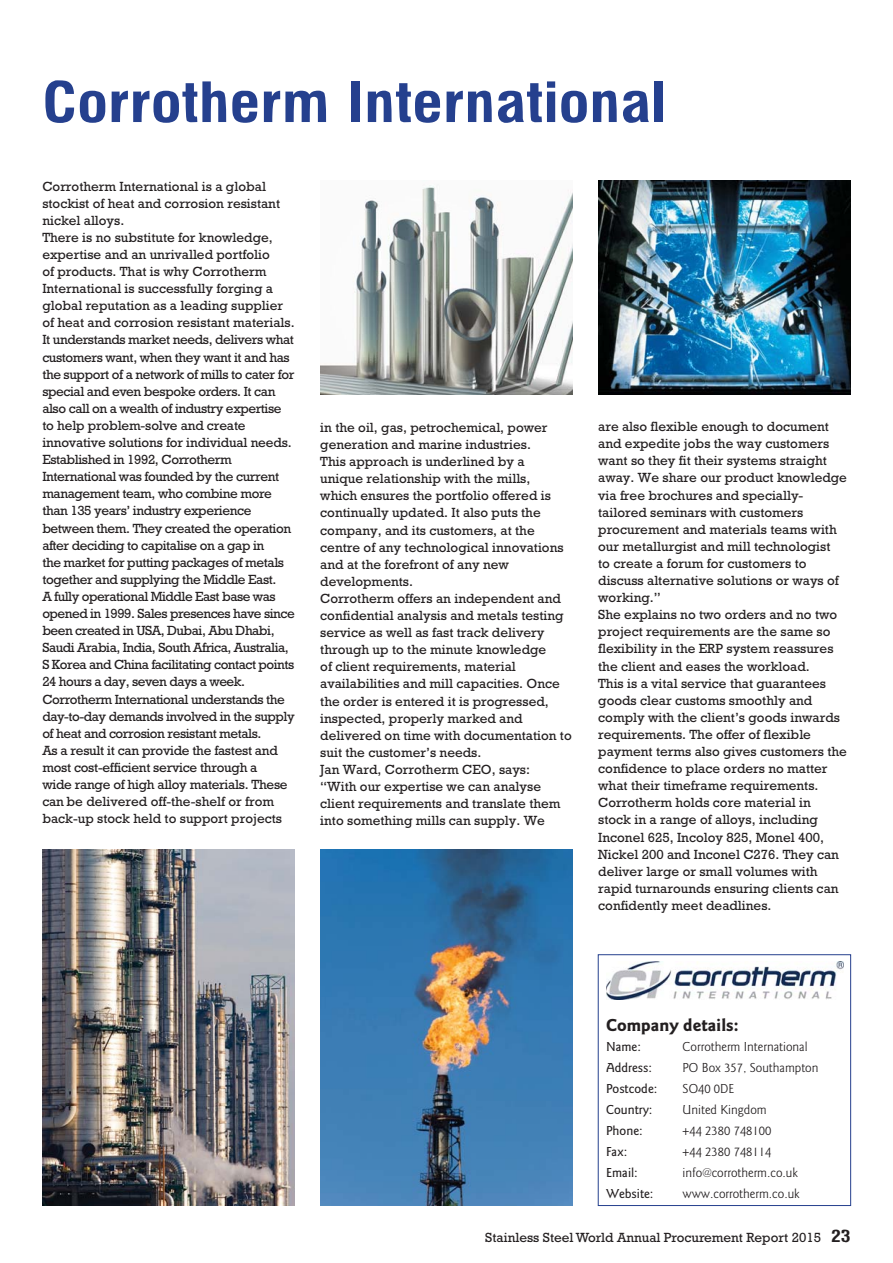
<style>
.page{position:relative;width:893px;height:1263px;background:#fff}
.page>*{position:absolute;margin:0;border:0;box-sizing:border-box;transform-origin:0 0}
.t1{font:700 54px "Milford";color:#25408e}
.t2{font:700 18px "Goudy Sans";color:#231f20}
.t3{font:13.5px/17.1px "Rockwell";color:#231f20}
.t4{font:13.5px/17.1px "Rockwell";letter-spacing:-.03em;color:#231f20}
.t5{font:13.5px "Goudy Sans";color:#231f20}
.t6{font:500 13.5px "Goudy Sans";color:#231f20}
.s1{font-family:"Milford";font-weight:700;font-size:16.5px}
</style>
<div class="page">
<div style="left:598px;top:954px;width:253px;height:252px;border:1px solid #25408e"></div>
<img style="left:606px;top:962px;width:237px;height:38px">
<img style="left:598px;top:180px;width:252px;height:215px">
<img style="left:320px;top:849px;width:252px;height:357px">
<img style="left:320px;top:185px;width:252px;height:209px">
<img style="left:42px;top:849px;width:253px;height:357px">
<h1 class="t1" style="left:42px;top:80px;width:625px">Corrotherm International</h1>
<p class="t4" style="left:42px;top:179px;width:254px">Corrotherm International is a global stockist of heat and corrosion resistant nickel alloys.<br>There is no substitute for knowledge, expertise and an unrivalled portfolio<br>of products. That is why Corrotherm International is successfully forging a global reputation as a leading supplier of heat and corrosion resistant materials.<br>It understands market needs, delivers what customers want, when they want it and has the support of a network of mills to cater for special and even bespoke orders. It can also call on a wealth of industry expertise to help problem-solve and create innovative solutions for individual needs.<br>Established in 1992, Corrotherm International was founded by the current management team, who combine more than 135 years’ industry experience between them. They created the operation after deciding to capitalise on a gap in<br>the market for putting packages of metals together and supplying the Middle East.<br>A fully operational Middle East base was opened in 1999. Sales presences have since been created in USA, Dubai, Abu Dhabi, Saudi Arabia, India, South Africa, Australia, S Korea and China facilitating contact points 24 hours a day, seven days a week.<br>Corrotherm International understands the day-to-day demands involved in the supply of heat and corrosion resistant metals.<br>As a result it can provide the fastest and most cost-efficient service through a<br>wide range of high alloy materials. These can be delivered off-the-shelf or from back-up stock held to support projects</p>
<p class="t3" style="left:320px;top:420px;width:253px">in the oil, gas, petrochemical, power generation and marine industries.<br>This approach is underlined by a<br>unique relationship with the mills,<br>which ensures the portfolio offered is continually updated. It also puts the company, and its customers, at the centre of any technological innovations and at the forefront of any new developments.<br>Corrotherm offers an independent and confidential analysis and metals testing service as well as fast track delivery through up to the minute knowledge<br>of client requirements, material availabilities and mill capacities. Once the order is entered it is progressed, inspected, properly marked and delivered on time with documentation to suit the customer’s needs.<br>Jan Ward, Corrotherm CEO, says:<br>“With our expertise we can analyse client requirements and translate them into something mills can supply. We</p>
<p class="t3" style="left:598px;top:420px;width:250px">are also flexible enough to document and expedite jobs the way customers want so they fit their systems straight away. We share our product knowledge via free brochures and specially&shy;tailored seminars with customers procurement and materials teams with our metallurgist and mill technologist<br>to create a forum for customers to discuss alternative solutions or ways of working.”<br>She explains no two orders and no two project requirements are the same so flexibility in the ERP system reassures the client and eases the workload.<br>This is a vital service that guarantees goods clear customs smoothly and comply with the client’s goods inwards requirements. The offer of flexible payment terms also gives customers the confidence to place orders no matter what their timeframe requirements.<br>Corrotherm holds core material in<br>stock in a range of alloys, including Inconel 625, Incoloy 825, Monel 400, Nickel 200 and Inconel C276. They can deliver large or small volumes with rapid turnarounds ensuring clients can confidently meet deadlines.</p>
<h2 class="t2" style="left:606px;top:1018px;width:134px">Company details:</h2>
<p class="t6" style="left:606px;top:1041px;width:36px">Name:</p>
<p class="t5" style="left:682px;top:1041px;width:126px">Corrotherm International</p>
<p class="t6" style="left:606px;top:1062px;width:47px">Address:</p>
<p class="t5" style="left:682px;top:1062px;width:137px">PO Box 357, Southampton</p>
<p class="t6" style="left:606px;top:1083px;width:53px">Postcode:</p>
<p class="t5" style="left:682px;top:1083px;width:53px">SO40 0DE</p>
<p class="t6" style="left:606px;top:1104px;width:48px">Country:</p>
<p class="t5" style="left:682px;top:1104px;width:86px">United Kingdom</p>
<p class="t6" style="left:606px;top:1125px;width:38px">Phone:</p>
<p class="t5" style="left:682px;top:1125px;width:90px">+44 2380 748100</p>
<p class="t6" style="left:606px;top:1146px;width:23px">Fax:</p>
<p class="t5" style="left:682px;top:1146px;width:90px">+44 2380 748114</p>
<p class="t6" style="left:606px;top:1167px;width:33px">Email:</p>
<p class="t5" style="left:682px;top:1167px;width:117px">info@corrotherm.co.uk</p>
<p class="t6" style="left:606px;top:1188px;width:49px">Website:</p>
<p class="t5" style="left:682px;top:1188px;width:119px">www.corrotherm.co.uk</p>
<p class="t3" style="left:485px;top:1230px;width:367px">Stainless Steel World Annual Procurement Report 2015 <span class="s1">23</span></p>
</div>
